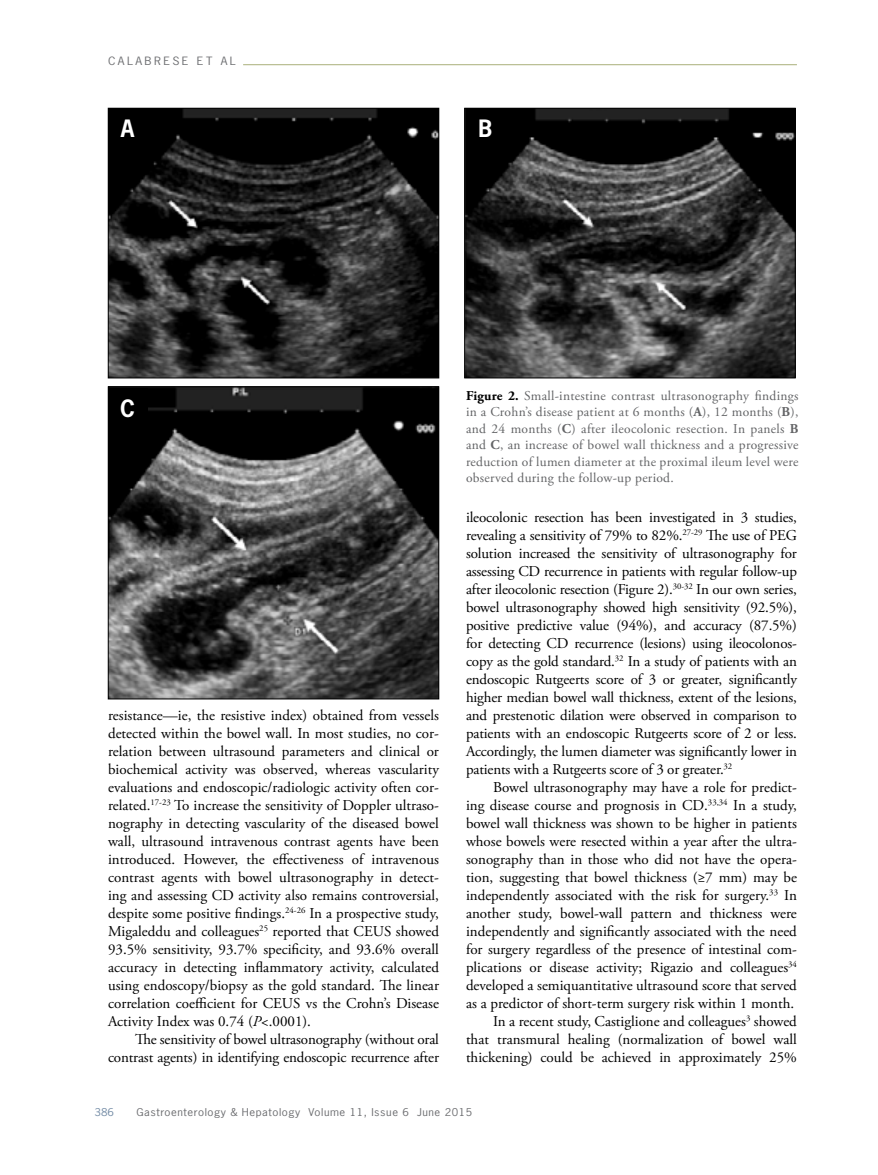
<style>
.page{position:relative;width:878px;height:1175px;background:#fff}
.page>*{position:absolute;margin:0;border:0;box-sizing:border-box;transform-origin:0 0}
.t1{font:700 22.5px "News Gothic Std";color:#fff;scale:.95 1}
.t2{font:15px/18px "Adobe Garamond Pro";color:#000;text-align:justify}
.t3{font:13.5px/16.5px "Adobe Garamond Pro";letter-spacing:.02em;color:#636466;text-align:justify}
.t4{font:10.8px "News Gothic Std";letter-spacing:.2em;color:#6d6e71;scale:1.11 1}
.t5{font:10.2px "News Gothic Std";letter-spacing:.05em;color:#6d6e71;scale:1.11 1}
.t6{font:10.2px "News Gothic Std";color:#738ba5;scale:1.11 1}
.s1{font-style:italic}
.s2{font-weight:700;color:#000}
.s3{font-weight:700}
</style>
<div class="page">
<hr style="left:243px;top:64px;width:553px;height:1px;background:#a9b07b">
<img style="left:110px;top:110px;width:327px;height:266px">
<div style="left:108px;top:108px;width:331px;height:270px;border:1px solid #000"></div>
<img style="left:466px;top:110px;width:327px;height:266px">
<div style="left:464px;top:108px;width:331px;height:270px;border:1px solid #000"></div>
<img style="left:110px;top:388px;width:327px;height:309px">
<div style="left:108px;top:386px;width:331px;height:313px;border:1px solid #000"></div>
<div style="left:108px;top:108px;width:39px;height:40px;background:#000"></div>
<div style="left:108px;top:388px;width:39px;height:40px;background:#000"></div>
<div style="left:466px;top:108px;width:39px;height:40px;background:#000"></div>
<p class="t4" style="left:108px;top:54px;width:117px">CALABRESE ET AL</p>
<h1 class="t1" style="left:121px;top:114px;width:16px">A</h1>
<h1 class="t1" style="left:478px;top:114px;width:16px">B</h1>
<h1 class="t1" style="left:120px;top:394px;width:17px">C</h1>
<p class="t2" style="left:108px;top:707px;width:332px">resistance—ie, the resistive index) obtained from vessels detected within the bowel wall. In most studies, no cor&shy;relation between ultrasound parameters and clinical or biochemical activity was observed, whereas vascularity evaluations and endoscopic/radiologic activity often cor&shy;related.<sup>17-23</sup> To increase the sensitivity of Doppler ultraso&shy;nography in detecting vascularity of the diseased bowel wall, ultrasound intravenous contrast agents have been introduced. However, the effectiveness of intravenous contrast agents with bowel ultrasonography in detect&shy;ing and assessing CD activity also remains controversial, despite some positive findings.<sup>24-26</sup> In a prospective study, Migaleddu and colleagues<sup>25</sup> reported that CEUS showed 93.5% sensitivity, 93.7% specificity, and 93.6% overall accuracy in detecting inflammatory activity, calculated using endoscopy/biopsy as the gold standard. The linear correlation coefficient for CEUS vs the Crohn’s Disease Activity Index was 0.74 (<span class="s1">P</span>&lt;.0001).</p>
<p class="t2" style="left:108px;top:1031px;width:332px;text-align:right">The sensitivity of bowel ultrasonography (without oral contrast agents) in identifying endoscopic recurrence after</p>
<p class="t3" style="left:466px;top:387px;width:334px"><span class="s2">Figure 2.</span> Small-intestine contrast ultrasonography findings in a Crohn’s disease patient at 6 months (<span class="s3">A</span>), 12 months (<span class="s3">B</span>), and 24 months (<span class="s3">C</span>) after ileocolonic resection. In panels <span class="s3">B </span>and <span class="s3">C</span>, an increase of bowel wall thickness and a progressive reduction of lumen diameter at the proximal ileum level were observed during the follow-up period.</p>
<p class="t2" style="left:466px;top:509px;width:332px">ileocolonic resection has been investigated in 3 studies, revealing a sensitivity of 79% to 82%.<sup>27-29</sup> The use of PEG solution increased the sensitivity of ultrasonography for assessing CD recurrence in patients with regular follow-up after ileocolonic resection (Figure 2).<sup>30-32</sup> In our own series, bowel ultrasonography showed high sensitivity (92.5%), positive predictive value (94%), and accuracy (87.5%) for detecting CD recurrence (lesions) using ileocolonos&shy;copy as the gold standard.<sup>32</sup> In a study of patients with an endoscopic Rutgeerts score of 3 or greater, significantly higher median bowel wall thickness, extent of the lesions, and prestenotic dilation were observed in comparison to patients with an endoscopic Rutgeerts score of 2 or less.<br>Accordingly, the lumen diameter was significantly lower in patients with a Rutgeerts score of 3 or greater.<sup>32</sup></p>
<p class="t2" style="left:466px;top:779px;width:332px;text-align:right">Bowel ultrasonography may have a role for predict-<br>ing disease course and prognosis in CD.<sup>33,34</sup> In a study, bowel wall thickness was shown to be higher in patients whose bowels were resected within a year after the ultra&shy;sonography than in those who did not have the opera&shy;tion, suggesting that bowel thickness (≥7 mm) may be independently associated with the risk for surgery.<sup>33</sup> In another study, bowel-wall pattern and thickness were independently and significantly associated with the need for surgery regardless of the presence of intestinal com&shy;plications or disease activity; Rigazio and colleagues<sup>34 </sup>developed a semiquantitative ultrasound score that served as a predictor of short-term surgery risk within 1 month.<br>In a recent study, Castiglione and colleagues<sup>3</sup> showed<br>that transmural healing (normalization of bowel wall thickening) could be achieved in approximately 25%</p>
<p class="t6" style="left:94px;top:1105px;width:19px">386</p>
<p class="t5" style="left:136px;top:1105px;width:304px">Gastroenterology &amp; Hepatology Volume 11, Issue 6 June 2015</p>
</div>
